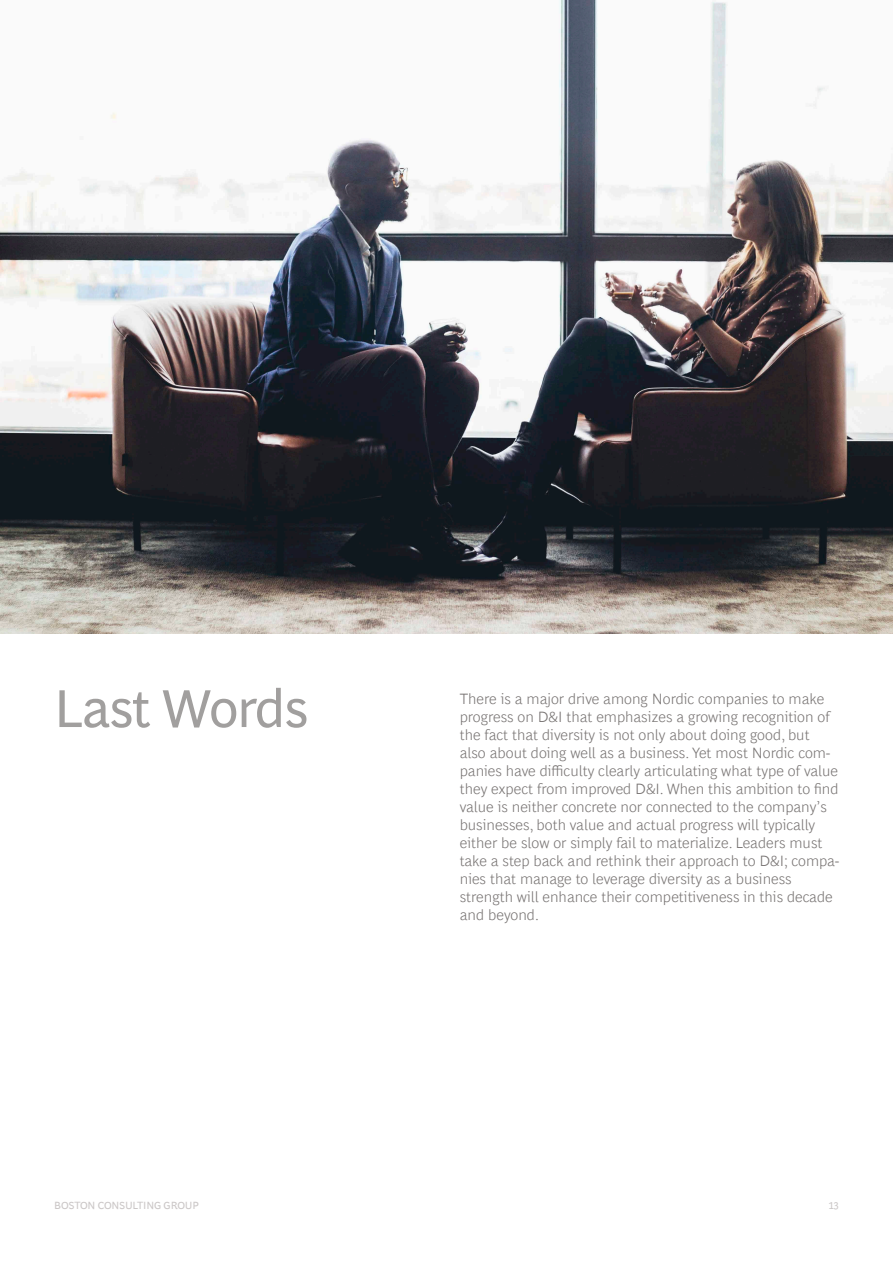
<style>
.page{position:relative;width:893px;height:1263px;background:#fff}
.page>*{position:absolute;margin:0;border:0;box-sizing:border-box;transform-origin:0 0}
.t1{font:54px "Henderson BCG Sans";letter-spacing:-.02em;color:#a19f9e}
.t2{font:300 15px/18px "Henderson BCG Sans";color:#787473}
.t3{font:10.5px "Henderson BCG Sans";letter-spacing:-.02em;color:#cbc7c7}
</style>
<div class="page">
<img style="left:0;top:0;width:893px;height:633px">
<h1 class="t1" style="left:54px;top:669px;width:256px">Last Words</h1>
<p class="t2" style="left:460px;top:688px;width:381px">There is a major drive among Nordic companies to make progress on D&amp;I that emphasizes a growing recognition of the fact that diversity is not only about doing good, but also about doing well as a business. Yet most Nordic com&shy;panies have difficulty clearly articulating what type of value they expect from improved D&amp;I. When this ambition to find value is neither concrete nor connected to the company’s businesses, both value and actual progress will typically either be slow or simply fail to materialize. Leaders must take a step back and rethink their approach to D&amp;I; compa&shy;nies that manage to leverage diversity as a business strength will enhance their competitiveness in this decade and beyond.</p>
<p class="t3" style="left:54px;top:1198px;width:146px">BOSTON CONSULTING GROUP</p>
<p class="t3" style="left:828px;top:1198px;width:12px">13</p>
</div>
